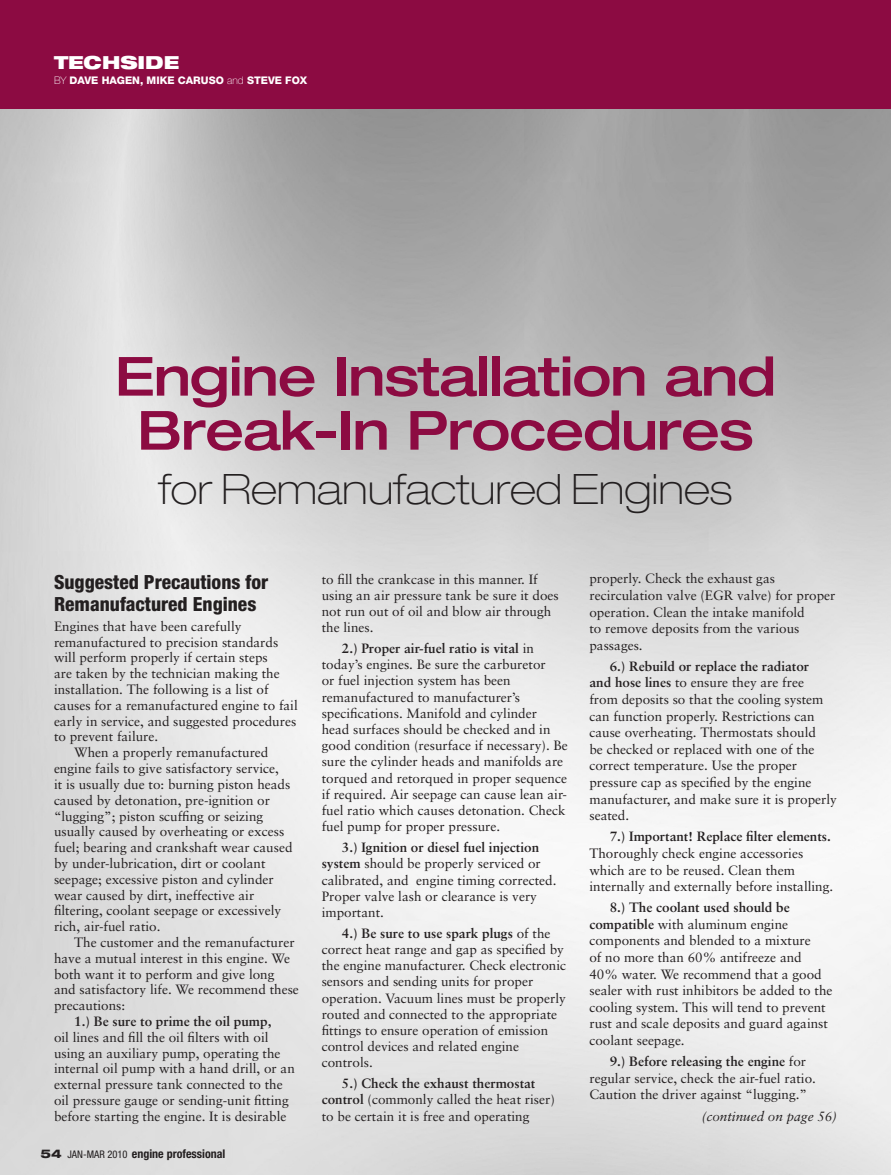
<style>
.page{position:relative;width:891px;height:1175px;background:#fff}
.page>*{position:absolute;margin:0;border:0;box-sizing:border-box;transform-origin:0 0}
.t1{font:500 expanded 54px/54px "Helvetica Neue";letter-spacing:-.02em;color:#8c0b42;text-align:center}
.t2{font:100 expanded 42px "Helvetica Neue";color:#231f20}
.t3{font:800 condensed 19.5px/21.8px "Helvetica Neue";color:#231f20}
.t4{font:900 expanded 18px "Helvetica Neue";color:#fff}
.t5{font:13.5px/16.2px "Sabon";color:#231f20}
.t6{font:700 13.5px "Sabon";color:#231f20}
.t7{font:italic 13.5px "Sabon";color:#231f20}
.t8{font:700 condensed 12px "Helvetica Neue";color:#231f20}
.t9{font:800 10.5px "Helvetica Neue";color:#fff}
.s1{font-weight:100}
.s2{font-weight:800;font-stretch:expanded}
.s3{font-weight:400;font-size:10.5px}
.s4{font-weight:700}
</style>
<div class="page">
<img style="left:0;top:108px;width:891px;height:1066px">
<div style="left:0;top:0;width:891px;height:108px;background:#8c0b42"></div>
<h3 class="t4" style="left:54px;top:51px;width:127px">TECHSIDE</h3>
<p class="t9" style="left:54px;top:74px;width:255px"><span class="s1">BY</span> DAVE HAGEN, MIKE CARUSO <span class="s1">and</span> STEVE FOX</p>
<h1 class="t1" style="left:115px;top:348px;width:663px">Engine Installation and<br>Break-In Procedures</h1>
<h2 class="t2" style="left:158px;top:464px;width:576px">for Remanufactured Engines</h2>
<h3 class="t3" style="left:54px;top:570px;width:216px">Suggested Precautions for<br>Remanufactured Engines</h3>
<p class="t5" style="left:54px;top:618px;width:189px">Engines that have been carefully</p>
<p class="t5" style="left:54px;top:633px;width:226px">remanufactured to precision standards</p>
<p class="t5" style="left:54px;top:649px;width:215px">will perform properly if certain steps</p>
<p class="t5" style="left:54px;top:665px;width:227px">are taken by the technician making the</p>
<p class="t5" style="left:54px;top:681px;width:216px">installation. The following is a list of</p>
<p class="t5" style="left:54px;top:697px;width:245px">causes for a remanufactured engine to fail</p>
<p class="t5" style="left:54px;top:712px;width:244px">early in service, and suggested procedures</p>
<p class="t5" style="left:54px;top:728px;width:106px">to prevent failure.</p>
<p class="t5" style="left:74px;top:744px;width:196px">When a properly remanufactured</p>
<p class="t5" style="left:54px;top:760px;width:227px">engine fails to give satisfactory service,</p>
<p class="t5" style="left:54px;top:776px;width:238px">it is usually due to: burning piston heads</p>
<p class="t5" style="left:54px;top:791px;width:218px">caused by detonation, pre-ignition or</p>
<p class="t5" style="left:54px;top:807px;width:211px">“lugging”; piston scuffing or seizing</p>
<p class="t5" style="left:54px;top:823px;width:232px">usually caused by overheating or excess</p>
<p class="t5" style="left:54px;top:839px;width:240px">fuel; bearing and crankshaft wear caused</p>
<p class="t5" style="left:54px;top:855px;width:213px">by under-lubrication, dirt or coolant</p>
<p class="t5" style="left:54px;top:870px;width:221px">seepage; excessive piston and cylinder</p>
<p class="t5" style="left:54px;top:886px;width:202px">wear caused by dirt, ineffective air</p>
<p class="t5" style="left:54px;top:902px;width:229px">filtering, coolant seepage or excessively</p>
<p class="t5" style="left:54px;top:918px;width:108px">rich, air-fuel ratio.</p>
<p class="t5" style="left:74px;top:934px;width:222px">The customer and the remanufacturer</p>
<p class="t5" style="left:54px;top:949px;width:238px">have a mutual interest in this engine. We</p>
<p class="t5" style="left:54px;top:965px;width:222px">both want it to perform and give long</p>
<p class="t5" style="left:54px;top:981px;width:246px">and satisfactory life. We recommend these</p>
<p class="t5" style="left:54px;top:997px;width:73px">precautions:</p>
<p class="t6" style="left:74px;top:1012px;width:199px">1.) Be sure to prime the oil pump,</p>
<p class="t5" style="left:54px;top:1029px;width:242px;line-height:15.8px">oil lines and fill the oil filters with oil using an auxiliary pump, operating the internal oil pump with a hand drill, or an external pressure tank connected to the oil pressure gauge or sending-unit fitting before starting the engine. It is desirable</p>
<p class="t8" style="left:40px;top:1146px;width:187px"><span class="s2">54</span> <span class="s3">JAN-MAR 2010</span> engine professional</p>
<p class="t5" style="left:322px;top:570px;width:239px">to fill the crankcase in this manner. If using an air pressure tank be sure it does not run out of oil and blow air through the lines.</p>
<p class="t5" style="left:322px;top:640px;width:248px;text-indent:20px"><span class="s4">2.) Proper air-fuel ratio is vital</span> in today’s engines. Be sure the carburetor<br>or fuel injection system has been remanufactured to manufacturer’s specifications. Manifold and cylinder head surfaces should be checked and in good condition (resurface if necessary). Be sure the cylinder heads and manifolds are torqued and retorqued in proper sequence if required. Air seepage can cause lean air&shy;fuel ratio which causes detonation. Check fuel pump for proper pressure.</p>
<p class="t5" style="left:322px;top:839px;width:236px;text-indent:20px"><span class="s4">3.) Ignition or diesel fuel injection system</span> should be properly serviced or calibrated, and engine timing corrected.<br>Proper valve lash or clearance is very important.</p>
<p class="t5" style="left:322px;top:924px;width:246px;text-indent:20px"><span class="s4">4.) Be sure to use spark plugs</span> of the correct heat range and gap as specified by the engine manufacturer. Check electronic sensors and sending units for proper operation. Vacuum lines must be properly routed and connected to the appropriate fittings to ensure operation of emission control devices and related engine controls.</p>
<p class="t5" style="left:322px;top:1075px;width:235px;text-indent:20px"><span class="s4">5.) Check the exhaust thermostat control</span> (commonly called the heat riser) to be certain it is free and operating</p>
<p class="t5" style="left:589px;top:570px;width:248px;line-height:16.6px">properly. Check the exhaust gas recirculation valve (EGR valve) for proper operation. Clean the intake manifold<br>to remove deposits from the various passages.</p>
<p class="t5" style="left:589px;top:657px;width:249px;line-height:16.6px;text-indent:20px"><span class="s4">6.) Rebuild or replace the radiator<br>and hose lines</span> to ensure they are free<br>from deposits so that the cooling system can function properly. Restrictions can cause overheating. Thermostats should<br>be checked or replaced with one of the correct temperature. Use the proper pressure cap as specified by the engine manufacturer, and make sure it is properly seated.</p>
<p class="t6" style="left:610px;top:828px;width:223px">7.) Important! Replace filter elements.</p>
<p class="t5" style="left:589px;top:844px;width:245px;line-height:16.6px">Thoroughly check engine accessories which are to be reused. Clean them internally and externally before installing.</p>
<p class="t5" style="left:589px;top:899px;width:245px;line-height:16.6px;text-indent:20px"><span class="s4">8.) The coolant used should be compatible</span> with aluminum engine components and blended to a mixture<br>of no more than 60% antifreeze and 40% water. We recommend that a good sealer with rust inhibitors be added to the cooling system. This will tend to prevent rust and scale deposits and guard against coolant seepage.</p>
<p class="t5" style="left:589px;top:1053px;width:228px;line-height:16.6px;text-indent:20px"><span class="s4">9.) Before releasing the engine</span> for regular service, check the air-fuel ratio.<br>Caution the driver against “lugging.”</p>
<p class="t7" style="left:702px;top:1108px;width:137px">(continued on page 56)</p>
</div>
